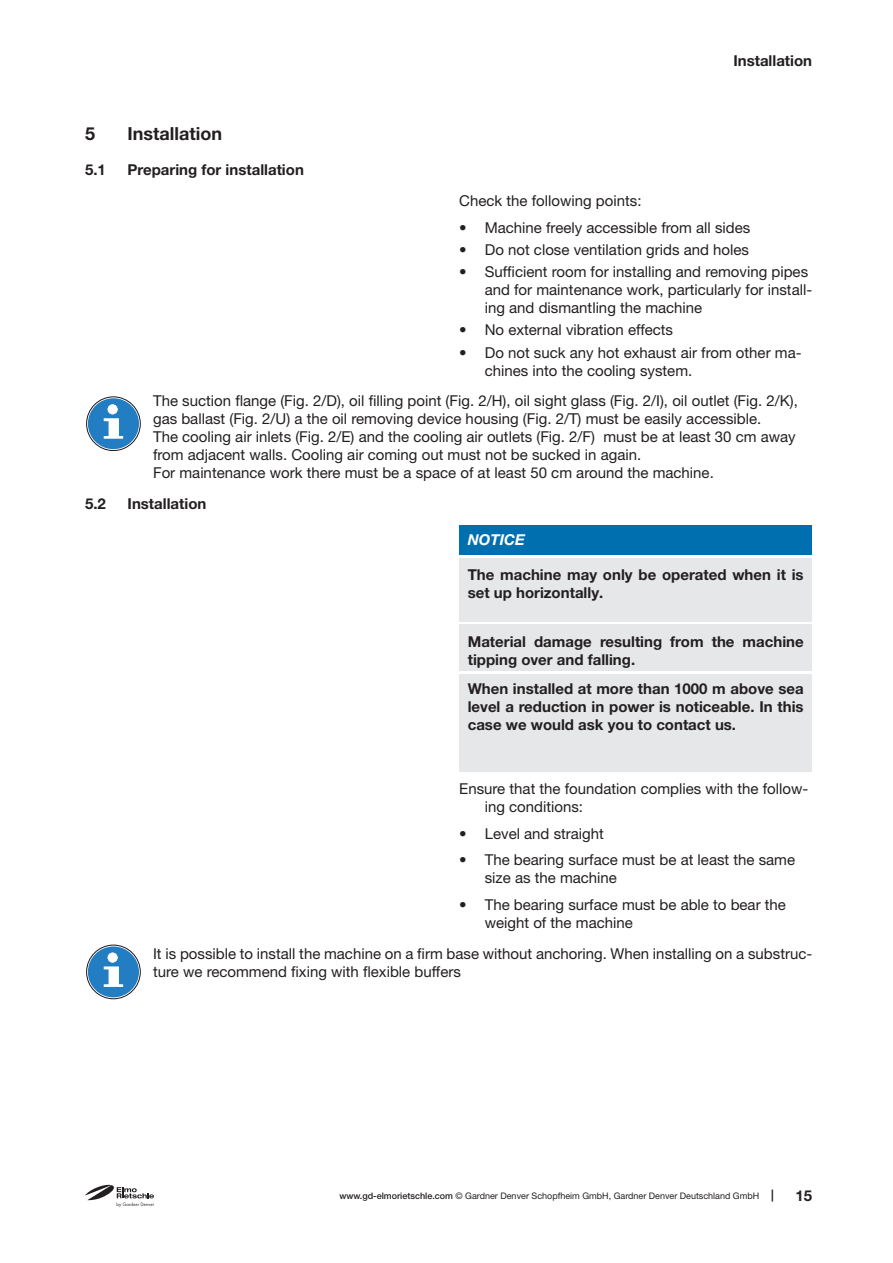
<style>
.page{position:relative;width:893px;height:1263px;background:#fff}
.page>*{position:absolute;margin:0;border:0;box-sizing:border-box;transform-origin:0 0}
.t1{font:700 18px "Helvetica Neue LT Pro";color:#231f20}
.t2{font:15px/18px "Helvetica Neue LT Pro";color:#231f20}
.t3{font:700 15px/18px "Helvetica Neue LT Pro";color:#231f20}
.t4{font:italic 700 15px "Helvetica Neue LT Pro";color:#fff}
.t5{font:9px "Helvetica Neue LT Pro";color:#231f20}
.s1{font-weight:500}
.s2{font-weight:700;font-size:12px}
</style>
<div class="page">
<svg style="left:85px;top:1184px;width:69px;height:23px"></svg>
<svg style="left:87px;top:397px;width:53px;height:54px"></svg>
<div style="left:86px;top:397px;width:54px;height:54px;border:1px solid #1b171b;border-radius:50%"></div>
<div style="left:88px;top:398px;width:51px;height:51px;background:#227dc2;border-radius:50%"></div>
<svg style="left:104px;top:418px;width:19px;height:21px"></svg>
<div style="left:108px;top:404px;width:10px;height:10px;background:#fff;border-radius:50%"></div>
<svg style="left:87px;top:945px;width:53px;height:54px"></svg>
<div style="left:86px;top:945px;width:54px;height:54px;border:1px solid #1b171b;border-radius:50%"></div>
<div style="left:88px;top:946px;width:51px;height:51px;background:#227dc2;border-radius:50%"></div>
<svg style="left:104px;top:966px;width:19px;height:21px"></svg>
<div style="left:108px;top:953px;width:10px;height:9px;background:#fff;border-radius:50%"></div>
<div style="left:459px;top:525px;width:353px;height:30px;background:#006faf"></div>
<div style="left:459px;top:558px;width:353px;height:63px;background:#e6e7e9"></div>
<div style="left:459px;top:624px;width:353px;height:47px;background:#e6e7e9"></div>
<div style="left:459px;top:674px;width:353px;height:98px;background:#e6e7e9"></div>
<p class="t1" style="left:85px;top:123px;width:12px">5</p>
<p class="t1" style="left:128px;top:123px;width:96px">Installation</p>
<p class="t3" style="left:85px;top:161px;width:22px">5.1</p>
<p class="t3" style="left:128px;top:161px;width:178px">Preparing for installation</p>
<p class="t3" style="left:733px;top:51px;width:80px">Installation</p>
<p class="t2" style="left:459px;top:192px;width:184px">Check the following points:</p>
<p class="t2" style="left:459px;top:218px;width:293px">• Machine freely accessible from all sides</p>
<p class="t2" style="left:459px;top:240px;width:291px">• Do not close ventilation grids and holes</p>
<p class="t2" style="left:485px;top:263px;width:329px;text-indent:-26px">• Sufficient room for installing and removing pipes and for maintenance work, particularly for install&shy;ing and dismantling the machine</p>
<p class="t2" style="left:459px;top:321px;width:215px">• No external vibration effects</p>
<p class="t2" style="left:485px;top:343px;width:318px;text-indent:-26px">• Do not suck any hot exhaust air from other ma&shy;chines into the cooling system.</p>
<p class="t2" style="left:153px;top:392px;width:646px">The suction flange (Fig. 2/D), oil filling point (Fig. 2/H), oil sight glass (Fig. 2/I), oil outlet (Fig. 2/K), gas ballast (Fig. 2/U) a the oil removing device housing (Fig. 2/T) must be easily accessible.<br>The cooling air inlets (Fig. 2/E) and the cooling air outlets (Fig. 2/F) must be at least 30 cm away from adjacent walls. Cooling air coming out must not be sucked in again.<br>For maintenance work there must be a space of at least 50 cm around the machine.</p>
<p class="t3" style="left:85px;top:494px;width:22px">5.2</p>
<p class="t3" style="left:128px;top:494px;width:80px">Installation</p>
<p class="t4" style="left:468px;top:530px;width:59px">NOTICE</p>
<p class="t3" style="left:468px;top:565px;width:337px">The machine may only be operated when it is set up horizontally.</p>
<p class="t3" style="left:468px;top:632px;width:337px">Material damage resulting from the machine tipping over and falling.</p>
<p class="t3" style="left:468px;top:679px;width:337px;text-align:justify">When installed at more than 1000 m above sea level a reduction in power is noticeable. In this case we would ask you to contact us.</p>
<p class="t2" style="left:485px;top:780px;width:325px;text-indent:-26px">Ensure that the foundation complies with the follow&shy;ing conditions:</p>
<p class="t2" style="left:459px;top:824px;width:146px">• Level and straight</p>
<p class="t2" style="left:485px;top:851px;width:312px;text-indent:-26px">• The bearing surface must be at least the same size as the machine</p>
<p class="t2" style="left:485px;top:895px;width:303px;text-indent:-26px">• The bearing surface must be able to bear the weight of the machine</p>
<p class="t2" style="left:153px;top:944px;width:661px">It is possible to install the machine on a firm base without anchoring. When installing on a substruc&shy;ture we recommend fixing with flexible buffers</p>
<p class="t5" style="left:339px;top:1191px;width:436px"><span class="s1">www.gd-elmorietschle.com</span> © Gardner Denver Schopfheim GmbH, Gardner Denver Deutschland GmbH <span class="s2">|</span></p>
<p class="t3" style="left:795px;top:1187px;width:18px">15</p>
</div>
